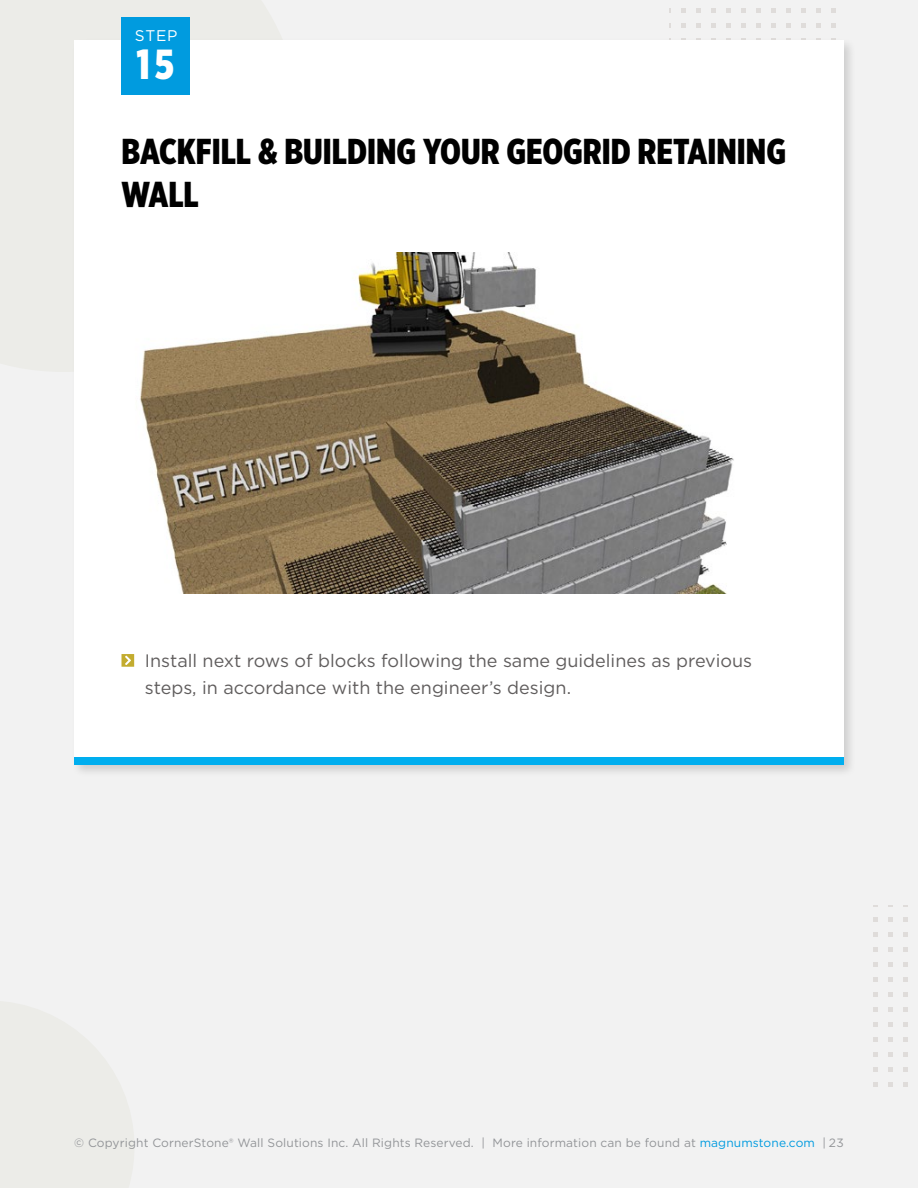
<style>
.page{position:relative;width:918px;height:1188px;background:#f2f2f2}
.page>*{position:absolute;margin:0;border:0;box-sizing:border-box;transform-origin:0 0}
.t1{font:900 42px "Gotham X Narrow";color:#fff}
.t2{font:900 36px/43.2px "Gotham X Narrow";color:#000}
.t3{font:18px/27px "Gotham";color:#605d5d}
.t4{font:15.45px "Gotham";color:#fff}
.t5{font:12px "Gotham";letter-spacing:.01em;color:#939598}
.s1{color:#009bdf}
</style>
<div class="page">
<svg style="left:670px;top:8px;width:166px;height:20px"></svg>
<svg style="left:873px;top:905px;width:35px;height:182px"></svg>
<div style="left:71px;top:37px;width:786px;height:741px;background:#000;opacity:.15"></div>
<div style="left:74px;top:40px;width:770px;height:725px;background:#fff"></div>
<div style="left:122px;top:17px;width:68px;height:77px;background:#009bdf"></div>
<svg style="left:122px;top:654px;width:12px;height:13px"></svg>
<div style="left:74px;top:757px;width:770px;height:8px;background:#00aeef"></div>
<img style="left:140px;top:253px;width:594px;height:341px">
<p class="t4" style="left:135px;top:29px;width:44px">STEP</p>
<h1 class="t1" style="left:137px;top:46px;width:39px">15</h1>
<h2 class="t2" style="left:122px;top:131px;width:666px">BACKFILL &amp; BUILDING YOUR GEOGRID RETAINING<br>WALL</h2>
<h3 class="t3" style="left:145px;top:648px;width:609px">Install next rows of blocks following the same guidelines as previous steps, in accordance with the engineer’s design.</h3>
<p class="t5" style="left:74px;top:1138px;width:771px">© Copyright CornerStone® Wall Solutions Inc. All Rights Reserved. | More information can be found at <span class="s1">magnumstone.com</span> | 23</p>
</div>
